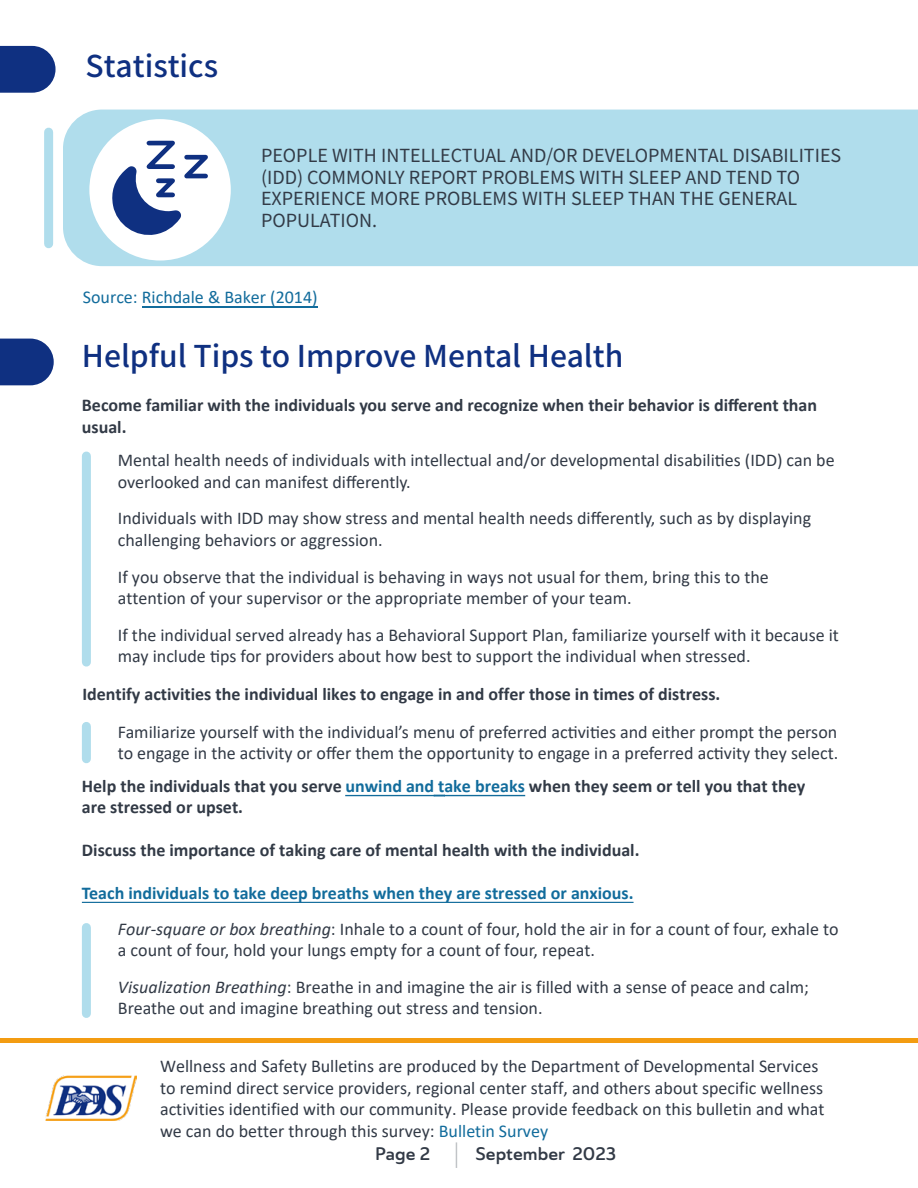
<style>
.page{position:relative;width:918px;height:1188px;background:#fff}
.page>*{position:absolute;margin:0;border:0;box-sizing:border-box;transform-origin:0 0}
.source{font:500 30px "Noto Sans CJ Kkr";color:#0f3081}
.basic_copy{font:18px/21.6px "Calibri";color:#323a46}
.Copy_BOLD{font:700 18px/21.6px "Calibri";color:#323a46}
.Copy_BOLD-2{font:18px/21.6px "Noto Sans CJ Kkr";color:#323a46}
.Copy_BOLD-3{font:700 18px "Calibri";color:#323a46}
.Copy_BOLD-4{font:700 18px "Calibri";color:#126c9c}
.t1{font:18px "Calibri";color:#126c9c}
.t2{font:18px "Ainslie Sans Nor Dem";color:#323a46}
.s1{color:#126c9c}
.s2{font-style:italic}
.s3{color:#313946}
</style>
<div class="page">
<hr style="left:0;top:1039px;width:918px;height:4px;background:#f39c11">
<svg style="left:456px;top:1142px;width:1px;height:26px"></svg>
<div style="left:63px;top:110px;width:855px;height:156px;background:#b0ddec"></div>
<div style="left:44px;top:132px;width:9px;height:112px;background:#b0ddec"></div>
<svg style="left:0;top:46px;width:56px;height:47px;background:#27458e"></svg>
<div style="left:89px;top:119px;width:142px;height:142px;background:#fff;border-radius:50%"></div>
<svg style="left:112px;top:141px;width:96px;height:94px"></svg>
<div style="left:82px;top:928px;width:9px;height:85px;background:#b0ddec"></div>
<div style="left:82px;top:726px;width:9px;height:33px;background:#b0ddec"></div>
<div style="left:82px;top:456px;width:9px;height:206px;background:#b0ddec"></div>
<svg style="left:0;top:339px;width:54px;height:46px;background:#25438c"></svg>
<img style="left:46px;top:1076px;width:90px;height:44px">
<hr style="left:345px;top:795px;width:90px;height:1px;background:#126c9c">
<hr style="left:444px;top:795px;width:81px;height:1px;background:#126c9c">
<hr style="left:82px;top:902px;width:552px;height:1px;background:#126c9c">
<hr style="left:142px;top:307px;width:176px;height:1px;background:#126c9c">
<p class="source" style="left:86px;top:49px;width:134px">Statistics</p>
<p class="Copy_BOLD-2" style="left:261px;top:145px;width:582px">PEOPLE WITH INTELLECTUAL AND/OR DEVELOPMENTAL DISABILITIES (IDD) COMMONLY REPORT PROBLEMS WITH SLEEP AND TEND TO EXPERIENCE MORE PROBLEMS WITH SLEEP THAN THE GENERAL POPULATION.</p>
<p class="t1" style="left:83px;top:285px;width:236px">Source: Richdale &amp; Baker (2014)</p>
<h3 class="source" style="left:82px;top:339px;width:543px">Helpful Tips to Improve Mental Health</h3>
<p class="Copy_BOLD" style="left:82px;top:394px;width:737px">Become familiar with the individuals you serve and recognize when their behavior is different than usual.</p>
<p class="basic_copy" style="left:118px;top:449px;width:718px">Mental health needs of individuals with intellectual and/or developmental disabilities (IDD) can be overlooked and can manifest differently.</p>
<p class="basic_copy" style="left:118px;top:507px;width:695px">Individuals with IDD may show stress and mental health needs differently, such as by displaying challenging behaviors or aggression.</p>
<p class="basic_copy" style="left:118px;top:565px;width:652px">If you observe that the individual is behaving in ways not usual for them, bring this to the attention of your supervisor or the appropriate member of your team.</p>
<p class="basic_copy" style="left:118px;top:624px;width:723px">If the individual served already has a Behavioral Support Plan, familiarize yourself with it because it may include tips for providers about how best to support the individual when stressed.</p>
<p class="Copy_BOLD" style="left:82px;top:683px;width:639px">Identify activities the individual likes to engage in and offer those in times of distress.</p>
<p class="basic_copy" style="left:118px;top:720px;width:722px">Familiarize yourself with the individual’s menu of preferred activities and either prompt the person to engage in the activity or offer them the opportunity to engage in a preferred activity they select.</p>
<p class="Copy_BOLD" style="left:82px;top:775px;width:725px">Help the individuals that you serve <span class="s1">unwind and take breaks</span> when they seem or tell you that they are stressed or upset.</p>
<p class="Copy_BOLD-3" style="left:82px;top:837px;width:559px">Discuss the importance of taking care of mental health with the individual.</p>
<p class="Copy_BOLD-4" style="left:82px;top:880px;width:553px">Teach individuals to take deep breaths when they are stressed or anxious.</p>
<p class="basic_copy" style="left:118px;top:917px;width:722px"><span class="s2">Four-square or box breathing</span>: Inhale to a count of four, hold the air in for a count of four, exhale to a count of four, hold your lungs empty for a count of four, repeat.</p>
<p class="basic_copy" style="left:118px;top:976px;width:693px"><span class="s2">Visualization Breathing</span>: Breathe in and imagine the air is filled with a sense of peace and calm;<br>Breathe out and imagine breathing out stress and tension.</p>
<p class="basic_copy" style="left:160px;top:1055px;width:666px"><span class="s3">Wellness and Safety Bulletins are produced by the Department of Developmental Services </span>to remind direct service providers, regional center staff, and others about specific wellness activities identified with our community. Please provide feedback on this bulletin and what we can do better through this survey: <span class="s1">Bulletin Survey</span></p>
<p class="t2" style="left:375px;top:1143px;width:57px">Page 2</p>
<p class="t2" style="left:476px;top:1143px;width:142px">September 2023</p>
</div>
